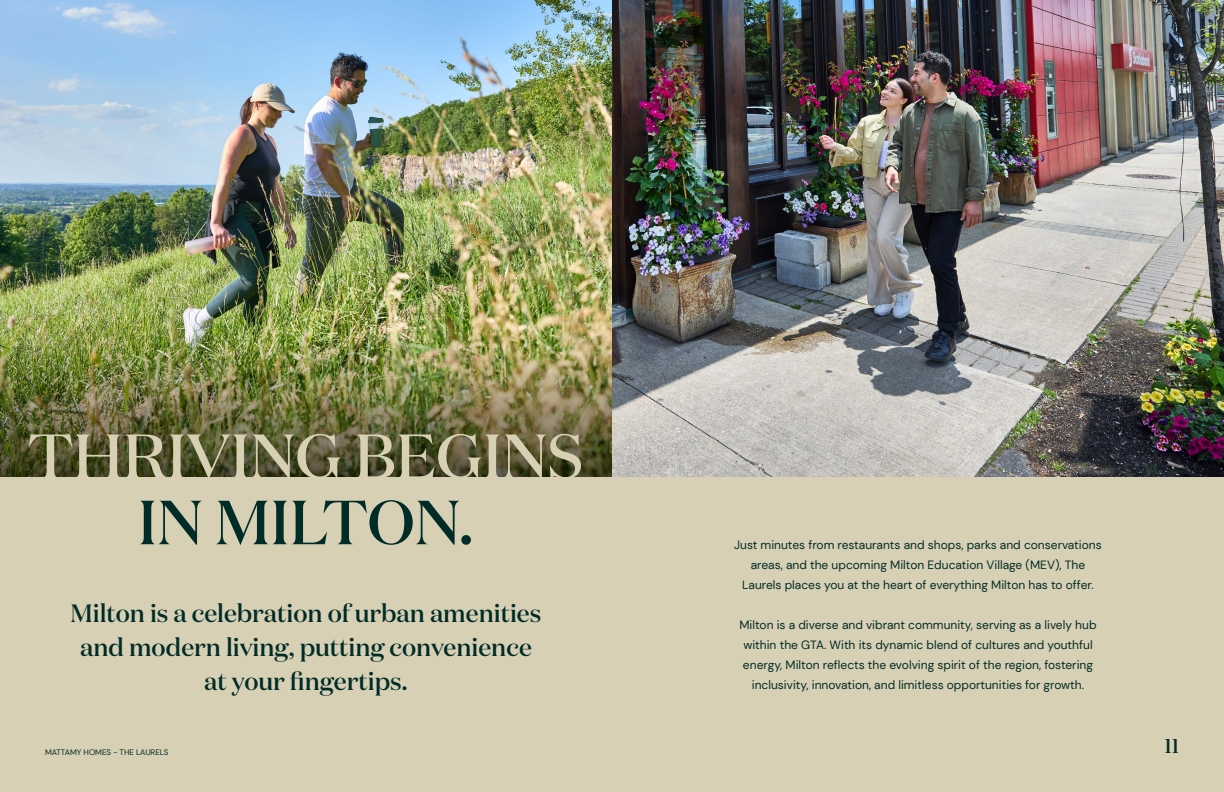
<style>
.page{position:relative;width:1224px;height:792px;background:#fff}
.page>*{position:absolute;margin:0;border:0;box-sizing:border-box;transform-origin:0 0}
.t1{font:500 62.1px "Domaine Display";color:#d8d0b4}
.t2{font:500 62.1px "Domaine Display";color:#002c28}
.t3{font:500 25px/34px "Domaine Display";color:#002c28;text-align:center}
.t4{font:500 20px "Domaine Display";color:#002c28}
.t5{font:12px/20px "DM Sans";color:#002c28;text-align:center}
.t6{font:8px "DM Sans";color:#002c28}
</style>
<div class="page">
<div style="left:612px;top:0;width:612px;height:792px;background:#d8d0b4"></div>
<img style="left:612px;top:0;width:612px;height:477px">
<img style="left:0;top:0;width:612px;height:792px">
<img style="left:0;top:324px;width:612px;height:153px">
<h1 class="t1" style="left:28px;top:417px;width:557px">THRIVING BEGINS</h1>
<h1 class="t2" style="left:138px;top:483px;width:337px">IN MILTON.</h1>
<h2 class="t3" style="left:71px;top:596px;width:472px">Milton is a celebration of urban amenities and modern living, putting convenience at your fingertips.</h2>
<p class="t6" style="left:45px;top:747px;width:125px">MATTAMY HOMES - THE LAURELS</p>
<p class="t5" style="left:734px;top:535px;width:369px">Just minutes from restaurants and shops, parks and conservations areas, and the upcoming Milton Education Village (MEV), The<br>Laurels places you at the heart of everything Milton has to offer.</p>
<p class="t5" style="left:739px;top:615px;width:359px">Milton is a diverse and vibrant community, serving as a lively hub within the GTA. With its dynamic blend of cultures and youthful energy, Milton reflects the evolving spirit of the region, fostering inclusivity, innovation, and limitless opportunities for growth.</p>
<h3 class="t4" style="left:1164px;top:733px;width:16px">11</h3>
</div>
